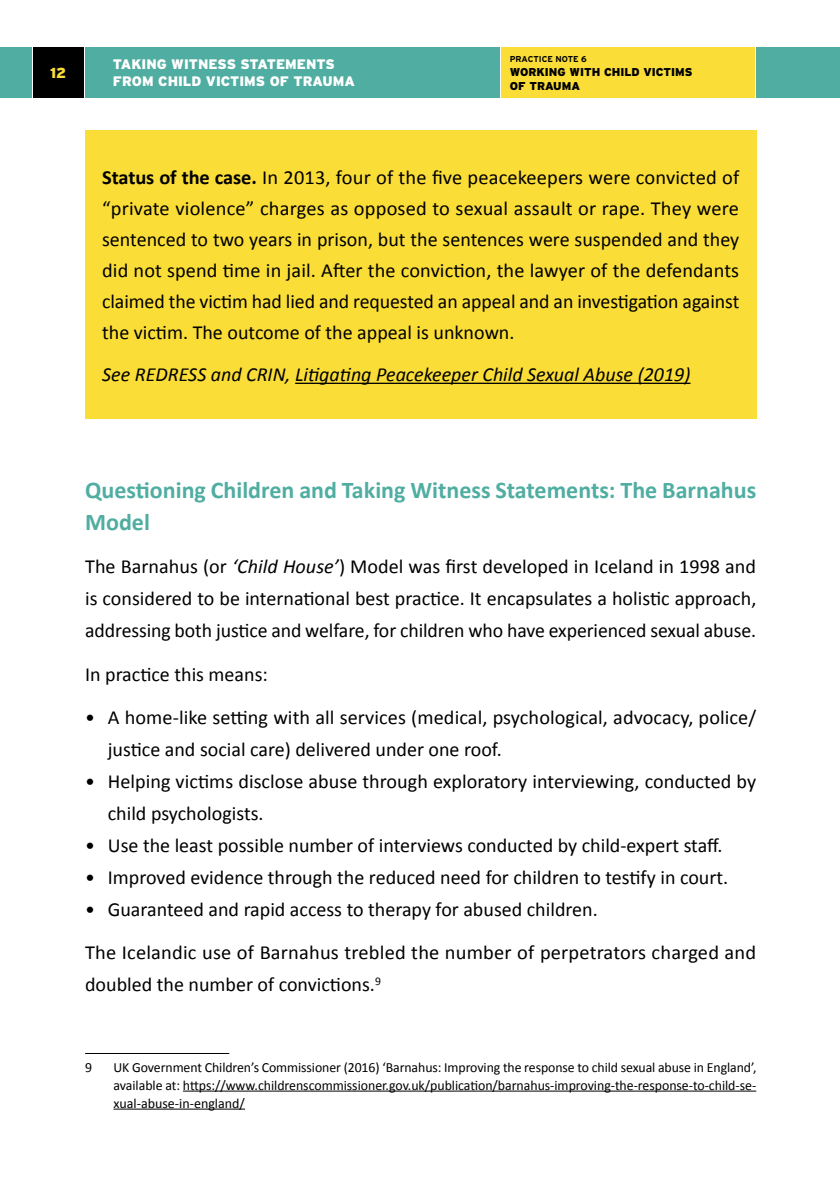
<style>
.page{position:relative;width:840px;height:1191px;background:#fff}
.page>*{position:absolute;margin:0;border:0;box-sizing:border-box;transform-origin:0 0}
.t1{font:700 24px/32px "Calibri";color:#4fada1}
.t2{font:20px/31px "Calibri";color:#000}
.t3{font:italic 20px "Calibri";color:#000}
.t4{font:900 14.6px "Interstate";color:#fadd36}
.t5{font:14px/18px "Calibri";letter-spacing:-.005em;color:#000;text-align:justify}
.t6{font:900 13.8px/16.6px "Interstate";color:#fff}
.t7{font:900 11.4px/13.6px "Interstate";color:#000}
.t8{font:700 8.6px "Interstate";color:#000}
.s1{font-weight:700}
.s2{font-style:italic}
</style>
<div class="page">
<div style="left:85px;top:47px;width:414px;height:51px;background:#4fada1"></div>
<div style="left:755px;top:47px;width:84px;height:51px;background:#4fada1"></div>
<hr style="left:839px;top:47px;width:1px;height:51px;background:#4fada1">
<div style="left:0;top:47px;width:31px;height:51px;background:#4fada1"></div>
<div style="left:33px;top:47px;width:51px;height:51px;background:#000"></div>
<div style="left:501px;top:47px;width:253px;height:51px;background:#fadd36"></div>
<div style="left:85px;top:130px;width:670px;height:289px;background:#fadd36"></div>
<hr style="left:295px;top:383px;width:395px;height:1px;background:#000">
<hr style="left:85px;top:1053px;width:144px;height:1px;background:#000">
<hr style="left:183px;top:1090px;width:572px;height:1px;background:#000">
<hr style="left:113px;top:1108px;width:132px;height:1px;background:#000">
<p class="t4" style="left:50px;top:65px;width:18px">12</p>
<p class="t6" style="left:113px;top:56px;width:243px">TAKING WITNESS STATEMENTS<br>FROM CHILD VICTIMS OF TRAUMA</p>
<p class="t8" style="left:509px;top:54px;width:78px">PRACTICE NOTE 6</p>
<p class="t7" style="left:509px;top:65px;width:184px">WORKING WITH CHILD VICTIMS<br>OF TRAUMA</p>
<p class="t2" style="left:102px;top:162px;width:638px;text-align:justify"><span class="s1">Status of the case.</span> In 2013, four of the five peacekeepers were convicted of “private violence” charges as opposed to sexual assault or rape. They were sentenced to two years in prison, but the sentences were suspended and they did not spend time in jail. After the conviction, the lawyer of the defendants claimed the victim had lied and requested an appeal and an investigation against the victim. The outcome of the appeal is unknown.</p>
<p class="t3" style="left:102px;top:361px;width:589px">See REDRESS and CRIN, Litigating Peacekeeper Child Sexual Abuse (2019)</p>
<p class="t1" style="left:85px;top:474px;width:672px">Questioning Children and Taking Witness Statements: The Barnahus<br>Model</p>
<p class="t2" style="left:85px;top:551px;width:672px;line-height:32px;text-align:justify">The Barnahus (or <span class="s2">‘Child House’</span>) Model was first developed in Iceland in 1998 and is considered to be international best practice. It encapsulates a holistic approach, addressing both justice and welfare, for children who have experienced sexual abuse.</p>
<p class="t2" style="left:85px;top:658px;width:184px">In practice this means:</p>
<p class="t2" style="left:108px;top:701px;width:649px;line-height:32px;text-indent:-23px">• A home-like setting with all services (medical, psychological, advocacy, police/ justice and social care) delivered under one roof.</p>
<p class="t2" style="left:108px;top:765px;width:649px;line-height:32px;text-indent:-23px">• Helping victims disclose abuse through exploratory interviewing, conducted by child psychologists.</p>
<p class="t2" style="left:85px;top:830px;width:638px">• Use the least possible number of interviews conducted by child-expert staff.</p>
<p class="t2" style="left:85px;top:862px;width:644px">• Improved evidence through the reduced need for children to testify in court.</p>
<p class="t2" style="left:85px;top:888px;width:672px;line-height:43.4px">• Guaranteed and rapid access to therapy for abused children.<br>The Icelandic use of Barnahus trebled the number of perpetrators charged and</p>
<p class="t2" style="left:85px;top:969px;width:297px">doubled the number of convictions.<sup>9</sup></p>
<p class="t5" style="left:85px;top:1058px;width:8px">9</p>
<p class="t5" style="left:113px;top:1058px;width:644px">UK Government Children’s Commissioner (2016) ‘Barnahus: Improving the response to child sexual abuse in England’, available at: https://www.childrenscommissioner.gov.uk/publication/barnahus-improving-the-response-to-child-se&shy;xual-abuse-in-england/</p>
</div>
